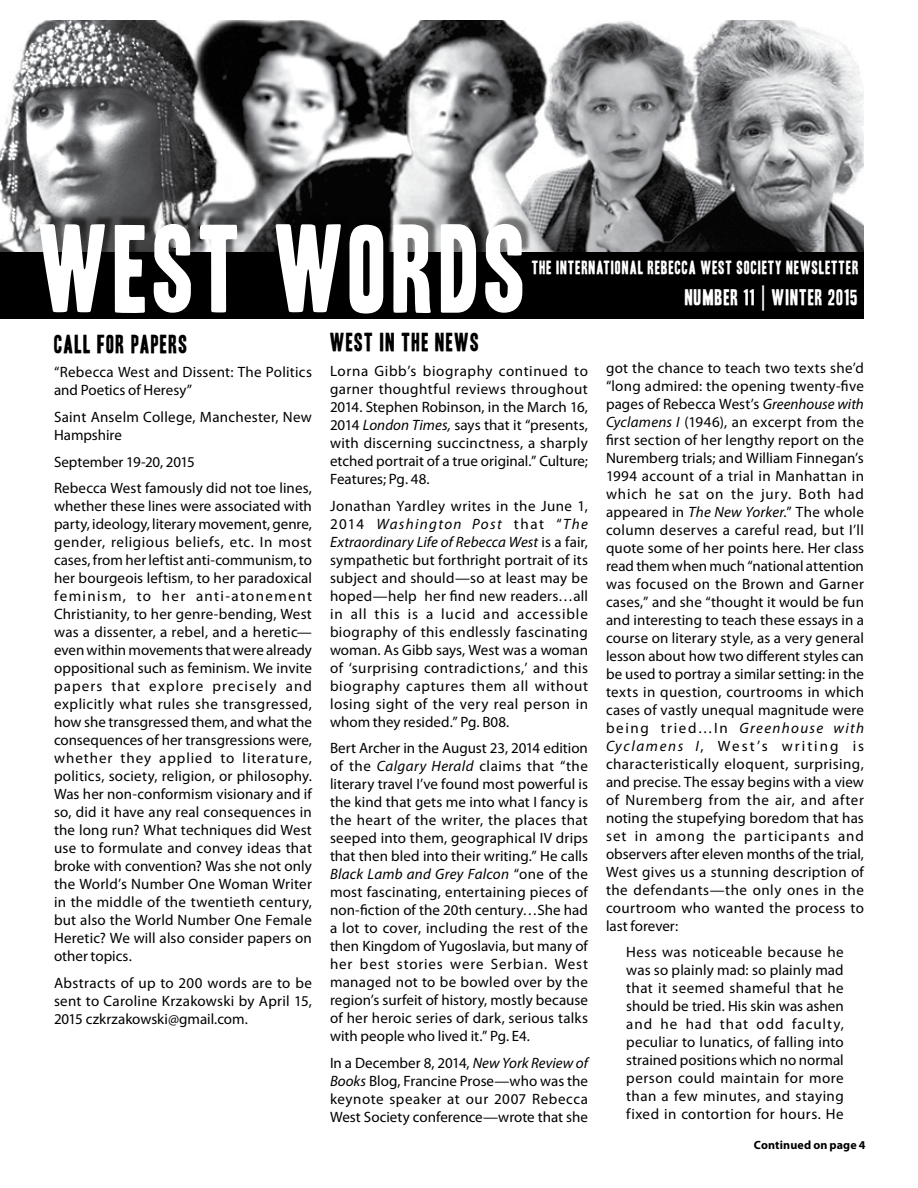
<style>
.page{position:relative;width:918px;height:1188px;background:#fff}
.page>*{position:absolute;margin:0;border:0;box-sizing:border-box;transform-origin:0 0}
.t1{font:107.85px "Headline One HPLHS";letter-spacing:.045em;color:#fff}
.t2{font:22.5px "Headline One HPLHS";letter-spacing:.06em;color:#000}
.t3{font:19.5px "Headline One HPLHS";letter-spacing:.055em;color:#fff}
.t4{font:16.5px "Headline One HPLHS";letter-spacing:.055em;color:#fff}
.t5{font:15px/18px "Myriad Pro";letter-spacing:.01em;color:#000;text-align:justify}
.t6{font:700 12px "Myriad Pro";letter-spacing:.01em;color:#000}
.s1{font-family:"Agency FB";font-size:27px}
.s2{font-style:italic}
</style>
<div class="page">
<div style="left:0;top:248px;width:864px;height:71px;background:#000"></div>
<img style="left:0;top:21px;width:864px;height:231px">
<div style="left:43px;top:214px;width:489px;height:96px;background:#000;opacity:.51"></div>
<h1 class="t1" style="left:39px;top:217px;width:489px">WEST WORDS</h1>
<p class="t4" style="left:532px;top:260px;width:328px">THE INTERNATIONAL REBECCA WEST SOCIETY NEWSLETTER</p>
<h3 class="t3" style="left:685px;top:288px;width:175px">NUMBER 11 <span class="s1">|</span> WINTER 2015</h3>
<h2 class="t2" style="left:54px;top:333px;width:135px">CALL FOR PAPERS</h2>
<p class="t5" style="left:54px;top:363px;width:259px">“Rebecca West and Dissent: The Politics and Poetics of Heresy”</p>
<p class="t5" style="left:54px;top:408px;width:259px">Saint Anselm College, Manchester, New<br>Hampshire</p>
<p class="t5" style="left:54px;top:448px;width:259px;line-height:26.7px">September 19-20, 2015<br>Rebecca West famously did not toe lines,</p>
<p class="t5" style="left:54px;top:497px;width:260px">whether these lines were associated with party, ideology, literary movement, genre, gender, religious beliefs, etc. In most cases, from her leftist anti-communism, to her bourgeois leftism, to her paradoxical feminism, to her anti-atonement Christianity, to her genre-bending, West was a dissenter, a rebel, and a heretic— even within movements that were already oppositional such as feminism. We invite papers that explore precisely and explicitly what rules she transgressed, how she transgressed them, and what the consequences of her transgressions were, whether they applied to literature, politics, society, religion, or philosophy.<br>Was her non-conformism visionary and if so, did it have any real consequences in the long run? What techniques did West use to formulate and convey ideas that broke with convention? Was she not only the World’s Number One Woman Writer in the middle of the twentieth century, but also the World Number One Female Heretic? We will also consider papers on other topics.</p>
<p class="t5" style="left:54px;top:974px;width:259px">Abstracts of up to 200 words are to be sent to Caroline Krzakowski by April 15, 2015 czkrzakowski@gmail.com.</p>
<h2 class="t2" style="left:330px;top:331px;width:150px">WEST IN THE NEWS</h2>
<p class="t5" style="left:330px;top:362px;width:259px">Lorna Gibb’s biography continued to garner thoughtful reviews throughout 2014. Stephen Robinson, in the March 16, 2014 <span class="s2">London Times,</span> says that it “presents, with discerning succinctness, a sharply etched portrait of a true original.” Culture; Features; Pg. 48.</p>
<p class="t5" style="left:330px;top:496px;width:260px">Jonathan Yardley writes in the June 1, 2014 <span class="s2">Washington Post</span> that “<span class="s2">The Extraordinary Life of Rebecca West</span> is a fair, sympathetic but forthright portrait of its subject and should—so at least may be hoped—help her find new readers…all in all this is a lucid and accessible biography of this endlessly fascinating woman. As Gibb says, West was a woman of ‘surprising contradictions,’ and this biography captures them all without losing sight of the very real person in whom they resided.” Pg. B08.</p>
<p class="t5" style="left:330px;top:739px;width:260px">Bert Archer in the August 23, 2014 edition of the <span class="s2">Calgary Herald</span> claims that “the literary travel I’ve found most powerful is the kind that gets me into what I fancy is the heart of the writer, the places that seeped into them, geographical IV drips that then bled into their writing.” He calls <span class="s2">Black Lamb and Grey Falcon</span> “one of the most fascinating, entertaining pieces of non-fiction of the 20th century…She had a lot to cover, including the rest of the then Kingdom of Yugoslavia, but many of her best stories were Serbian. West managed not to be bowled over by the region’s surfeit of history, mostly because of her heroic series of dark, serious talks with people who lived it.” Pg. E4.</p>
<p class="t5" style="left:330px;top:1054px;width:259px">In a December 8, 2014, <span class="s2">New York Review of Books</span> Blog, Francine Prose—who was the keynote speaker at our 2007 Rebecca West Society conference—wrote that she</p>
<p class="t5" style="left:606px;top:358px;width:260px">got the chance to teach two texts she’d “long admired: the opening twenty-five pages of Rebecca West’s <span class="s2">Greenhouse with Cyclamens I</span> (1946), an excerpt from the first section of her lengthy report on the Nuremberg trials; and William Finnegan’s 1994 account of a trial in Manhattan in which he sat on the jury. Both had appeared in <span class="s2">The New Yorker</span>.” The whole column deserves a careful read, but I’ll quote some of her points here. Her class read them when much “national attention was focused on the Brown and Garner cases,” and she “thought it would be fun and interesting to teach these essays in a course on literary style, as a very general lesson about how two different styles can be used to portray a similar setting: in the texts in question, courtrooms in which cases of vastly unequal magnitude were being tried…In <span class="s2">Greenhouse with Cyclamens I</span>, West’s writing is characteristically eloquent, surprising, and precise. The essay begins with a view of Nuremberg from the air, and after noting the stupefying boredom that has set in among the participants and observers after eleven months of the trial, West gives us a stunning description of the defendants—the only ones in the courtroom who wanted the process to last forever:</p>
<p class="t5" style="left:626px;top:943px;width:219px">Hess was noticeable because he was so plainly mad: so plainly mad that it seemed shameful that he should be tried. His skin was ashen and he had that odd faculty, peculiar to lunatics, of falling into strained positions which no normal person could maintain for more than a few minutes, and staying fixed in contortion for hours. He</p>
<p class="t6" style="left:754px;top:1137px;width:113px">Continued on page 4</p>
</div>
